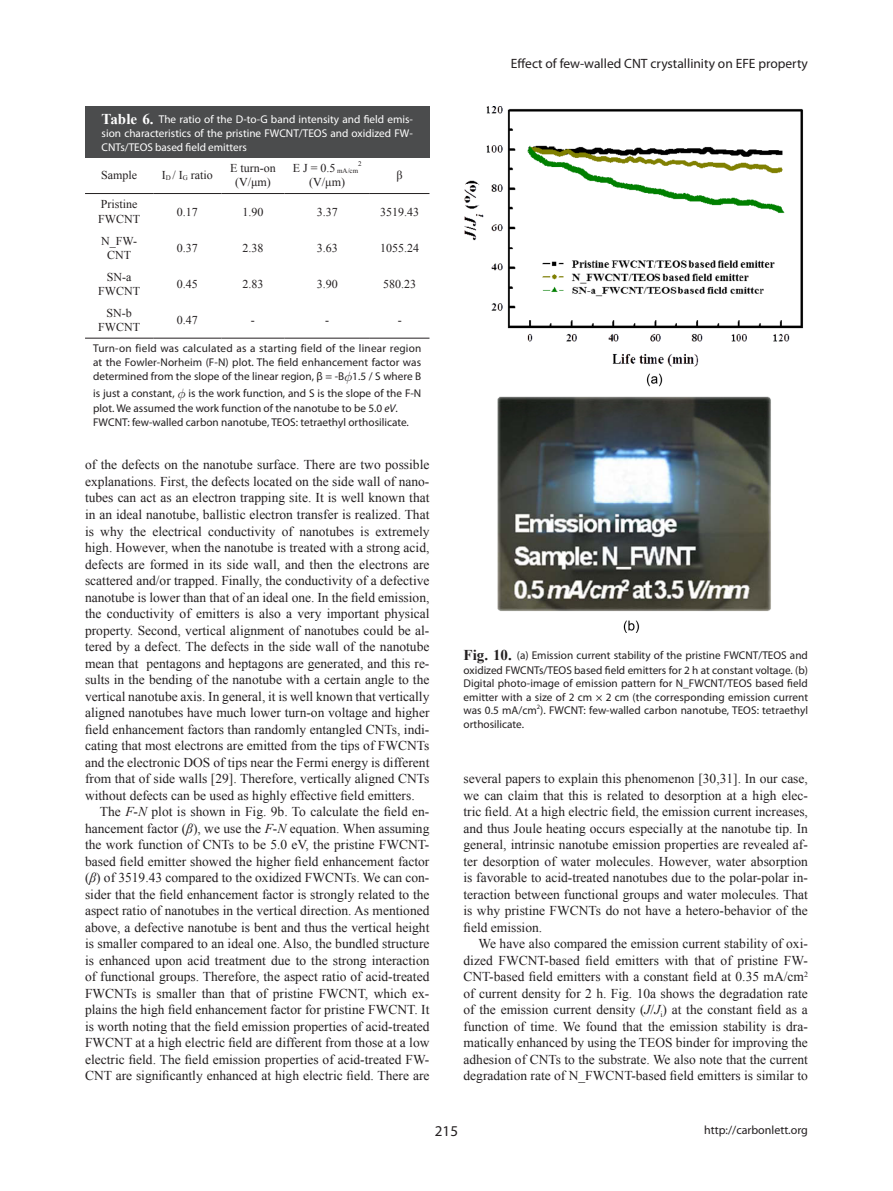
<style>
.page{position:relative;width:893px;height:1191px;background:#fff}
.page>*{position:absolute;margin:0;border:0;box-sizing:border-box;transform-origin:0 0}
.t1{font:15px "Myriad Pro";color:#231f20}
.본문{font:13.5px/16.5px "Times New Roman";color:#231f20;text-align:justify}
.t2{font:13.5px "Myriad Pro";color:#231f20}
.Cellboby{font:12px/14.4px "Times New Roman";color:#231f20;text-align:center}
.t3{font:12px "Myriad Pro";color:#231f20}
.표밑설명{font:11.25px/13.5px "Myriad Pro";color:#231f20}
.Figure{font:11.25px/13.5px "Myriad Pro";color:#231f20}
.Table{font:11.25px/14.7px "Myriad Pro";color:#fff}
.Cellboby-2{font:7.05px "Times New Roman";color:#231f20}
.Figure-2{font:6.6px "Myriad Pro";color:#231f20}
.s1{font-family:"Times New Roman";font-weight:700;font-size:15px}
.s2{font-size:7.05px}
.s3{font-style:italic}
</style>
<div class="page">
<div style="left:85px;top:106px;width:344px;height:51px;background:#4b4c4d"></div>
<hr style="left:85px;top:193px;width:68px;height:1px;background:#231f20">
<hr style="left:153px;top:193px;width:68px;height:1px;background:#231f20">
<hr style="left:221px;top:193px;width:63px;height:1px;background:#231f20">
<hr style="left:284px;top:193px;width:86px;height:1px;background:#231f20">
<hr style="left:370px;top:193px;width:59px;height:1px;background:#231f20">
<hr style="left:85px;top:338px;width:68px;height:1px;background:#231f20">
<hr style="left:153px;top:338px;width:68px;height:1px;background:#231f20">
<hr style="left:221px;top:338px;width:63px;height:1px;background:#231f20">
<hr style="left:284px;top:338px;width:86px;height:1px;background:#231f20">
<hr style="left:370px;top:338px;width:59px;height:1px;background:#231f20">
<img style="left:464px;top:106px;width:339px;height:526px">
<p class="Table" style="left:102px;top:111px;width:313px"><span class="s1">Table 6.</span> The ratio of the D-to-G band intensity and field emis&shy;sion characteristics of the pristine FWCNT/TEOS and oxidized FW-</p>
<p class="Table" style="left:102px;top:139px;width:147px">CNTs/TEOS based field emitters</p>
<p class="Cellboby" style="left:101px;top:168px;width:37px">Sample</p>
<p class="Cellboby" style="left:162px;top:168px;width:53px">I<span class="s2">D</span> / I<span class="s2">G</span> ratio</p>
<p class="Cellboby" style="left:230px;top:161px;width:47px">E turn-on (V/μm)</p>
<p class="Cellboby" style="left:293px;top:161px;width:67px">E J = 0.5 <span class="s2">mA/cm</span></p>
<p class="Cellboby-2" style="left:358px;top:159px;width:5px">2</p>
<p class="Cellboby" style="left:397px;top:168px;width:8px">β</p>
<p class="Cellboby" style="left:309px;top:175px;width:37px">(V/μm)</p>
<p class="Cellboby" style="left:98px;top:197px;width:43px;text-align:left">Pristine<br>FWCNT</p>
<p class="Cellboby" style="left:177px;top:204px;width:23px">0.17</p>
<p class="Cellboby" style="left:242px;top:204px;width:22px">1.90</p>
<p class="Cellboby" style="left:317px;top:204px;width:22px">3.37</p>
<p class="Cellboby" style="left:380px;top:204px;width:40px">3519.43</p>
<p class="Cellboby" style="left:101px;top:233px;width:37px">N_FW-<br>CNT</p>
<p class="Cellboby" style="left:177px;top:240px;width:23px">0.37</p>
<p class="Cellboby" style="left:242px;top:240px;width:22px">2.38</p>
<p class="Cellboby" style="left:317px;top:240px;width:22px">3.63</p>
<p class="Cellboby" style="left:380px;top:240px;width:40px">1055.24</p>
<p class="Cellboby" style="left:98px;top:269px;width:43px">SN-a<br>FWCNT</p>
<p class="Cellboby" style="left:177px;top:276px;width:23px">0.45</p>
<p class="Cellboby" style="left:242px;top:276px;width:22px">2.83</p>
<p class="Cellboby" style="left:317px;top:276px;width:22px">3.90</p>
<p class="Cellboby" style="left:383px;top:276px;width:34px">580.23</p>
<p class="Cellboby" style="left:98px;top:305px;width:43px">SN-b<br>FWCNT</p>
<p class="Cellboby" style="left:177px;top:313px;width:23px">0.47</p>
<p class="Cellboby" style="left:251px;top:313px;width:5px">-</p>
<p class="Cellboby" style="left:325px;top:313px;width:5px">-</p>
<p class="Cellboby" style="left:398px;top:313px;width:5px">-</p>
<p class="표밑설명" style="left:93px;top:341px;width:330px">Turn-on field was calculated as a starting field of the linear region at the Fowler-Norheim (F-N) plot. The field enhancement factor was</p>
<p class="표밑설명" style="left:93px;top:368px;width:330px;line-height:16.5px">determined from the slope of the linear region, β = -B 1.5 / S where B is just a constant, is the work function, and S is the slope of the F-N</p>
<p class="표밑설명" style="left:93px;top:401px;width:306px">plot. We assumed the work function of the nanotube to be 5.0 <span class="s3">eV</span>.</p>
<p class="표밑설명" style="left:93px;top:415px;width:317px">FWCNT: few-walled carbon nanotube, TEOS: tetraethyl orthosilicate.</p>
<p class="본문" style="left:85px;top:456px;width:346px">of the defects on the nanotube surface. There are two possible explanations. First, the defects located on the side wall of nano&shy;tubes can act as an electron trapping site. It is well known that in an ideal nanotube, ballistic electron transfer is realized. That is why the electrical conductivity of nanotubes is extremely high. However, when the nanotube is treated with a strong acid, defects are formed in its side wall, and then the electrons are scattered and/or trapped. Finally, the conductivity of a defective nanotube is lower than that of an ideal one. In the field emission, the conductivity of emitters is also a very important physical property. Second, vertical alignment of nanotubes could be al&shy;tered by a defect. The defects in the side wall of the nanotube mean that pentagons and heptagons are generated, and this re&shy;sults in the bending of the nanotube with a certain angle to the vertical nanotube axis. In general, it is well known that vertically aligned nanotubes have much lower turn-on voltage and higher field enhancement factors than randomly entangled CNTs, indi&shy;cating that most electrons are emitted from the tips of FWCNTs and the electronic DOS of tips near the Fermi energy is different from that of side walls [29]. Therefore, vertically aligned CNTs without defects can be used as highly effective field emitters.</p>
<p class="본문" style="left:85px;top:803px;width:346px;text-indent:15px">The <span class="s3">F</span>-<span class="s3">N</span> plot is shown in Fig. 9b. To calculate the field en&shy;hancement factor (<span class="s3">β</span>), we use the <span class="s3">F</span>-<span class="s3">N</span> equation. When assuming the work function of CNTs to be 5.0 eV, the pristine FWCNT&shy;based field emitter showed the higher field enhancement factor (<span class="s3">β</span>) of 3519.43 compared to the oxidized FWCNTs. We can con&shy;sider that the field enhancement factor is strongly related to the aspect ratio of nanotubes in the vertical direction. As mentioned above, a defective nanotube is bent and thus the vertical height is smaller compared to an ideal one. Also, the bundled structure is enhanced upon acid treatment due to the strong interaction of functional groups. Therefore, the aspect ratio of acid-treated FWCNTs is smaller than that of pristine FWCNT, which ex&shy;plains the high field enhancement factor for pristine FWCNT. It is worth noting that the field emission properties of acid-treated FWCNT at a high electric field are different from those at a low electric field. The field emission properties of acid-treated FW-CNT are significantly enhanced at high electric field. There are</p>
<p class="t2" style="left:511px;top:55px;width:299px">Effect of few-walled CNT crystallinity on EFE property</p>
<p class="Figure" style="left:463px;top:648px;width:346px;line-height:14.7px"><span class="s1">Fig. 10.</span> (a) Emission current stability of the pristine FWCNT/TEOS and oxidized FWCNTs/TEOS based field emitters for 2 h at constant voltage. (b)</p>
<p class="Figure" style="left:463px;top:676px;width:346px;text-align:justify">Digital photo-image of emission pattern for N_FWCNT/TEOS based field emitter with a size of 2 cm × 2 cm (the corresponding emission current was 0.5 mA/cm ). FWCNT: few-walled carbon nanotube, TEOS: tetraethyl</p>
<p class="Figure-2" style="left:537px;top:702px;width:5px">2</p>
<p class="Figure" style="left:463px;top:717px;width:62px">orthosilicate.</p>
<p class="본문" style="left:463px;top:770px;width:346px">several papers to explain this phenomenon [30,31]. In our case, we can claim that this is related to desorption at a high elec&shy;tric field. At a high electric field, the emission current increases, and thus Joule heating occurs especially at the nanotube tip. In general, intrinsic nanotube emission properties are revealed af&shy;ter desorption of water molecules. However, water absorption is favorable to acid-treated nanotubes due to the polar-polar in&shy;teraction between functional groups and water molecules. That is why pristine FWCNTs do not have a hetero-behavior of the field emission.</p>
<p class="본문" style="left:463px;top:935px;width:346px;text-indent:15px">We have also compared the emission current stability of oxi&shy;dized FWCNT-based field emitters with that of pristine FW-CNT-based field emitters with a constant field at 0.35 mA/cm<sup>2 </sup>of current density for 2 h. Fig. 10a shows the degradation rate of the emission current density (<span class="s3">J</span>/<span class="s3">J</span><sub>i</sub>) at the constant field as a function of time. We found that the emission stability is dra&shy;matically enhanced by using the TEOS binder for improving the adhesion of CNTs to the substrate. We also note that the current degradation rate of N_FWCNT-based field emitters is similar to</p>
<p class="t1" style="left:435px;top:1122px;width:25px">215</p>
<p class="t3" style="left:704px;top:1122px;width:105px">http://carbonlett.org</p>
</div>
